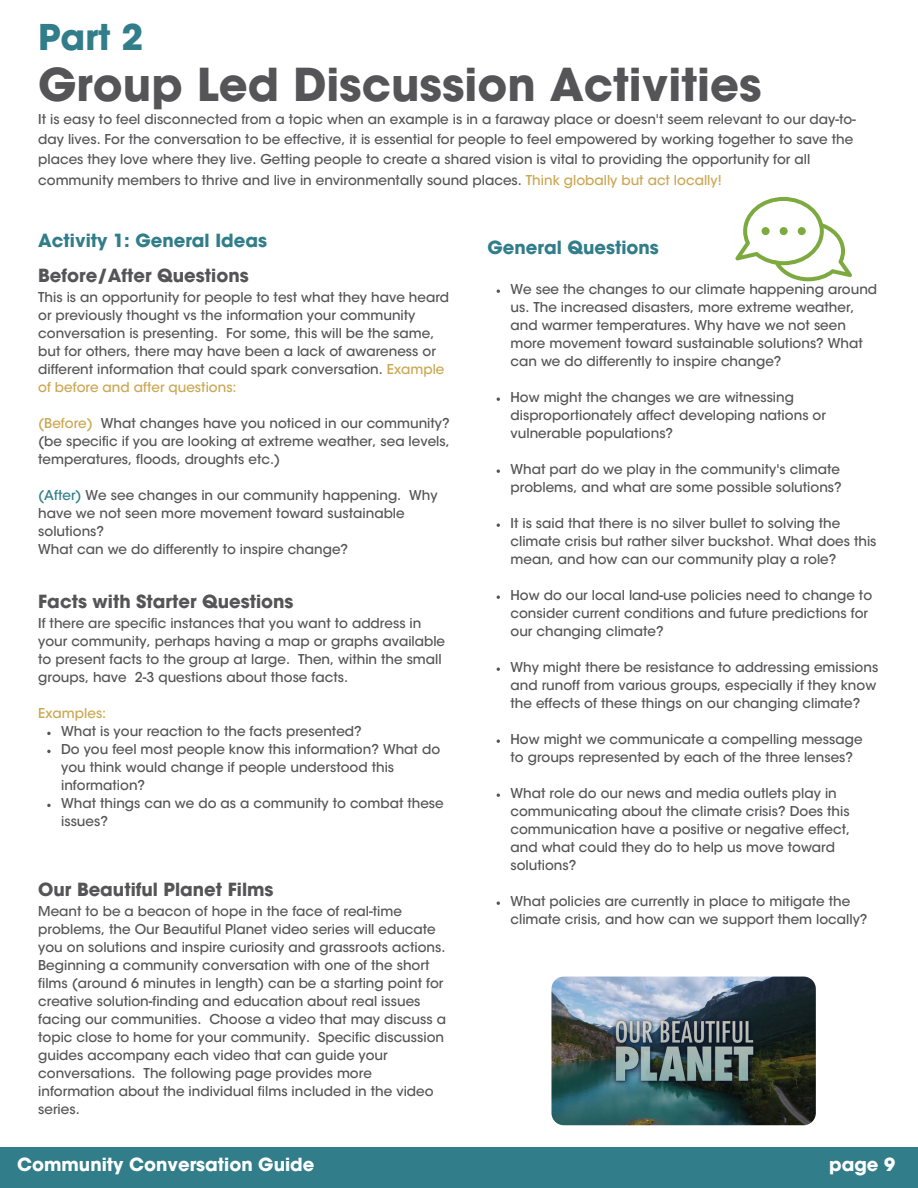
<style>
.page{position:relative;width:918px;height:1188px;background:#fff}
.page>*{position:absolute;margin:0;border:0;box-sizing:border-box;transform-origin:0 0}
.t1{font:700 45px "ITC Avant Garde Std";color:#555557}
.t2{font:700 35.25px "ITC Avant Garde Std";color:#317d8a}
.t3{font:700 18px "ITC Avant Garde Std";color:#555557}
.t4{font:700 18px "ITC Avant Garde Std";color:#317d8a}
.t5{font:700 18px "ITC Avant Garde Std";color:#fff}
.t6{font:500 13.5px/18px "ITC Avant Garde Std";color:#555557}
.t7{font:500 13.5px "ITC Avant Garde Std";color:#cba751}
.s1{color:#cba751}
.s2{color:#317d8a}
</style>
<div class="page">
<div style="left:0;top:1148px;width:918px;height:40px;background:#317d8a"></div>
<svg style="left:735px;top:197px;width:117px;height:84px"></svg>
<div style="left:762px;top:227px;width:8px;height:8px;background:#7daa40;border-radius:50%"></div>
<div style="left:780px;top:227px;width:8px;height:8px;background:#7daa40;border-radius:50%"></div>
<div style="left:798px;top:227px;width:8px;height:8px;background:#7daa40;border-radius:50%"></div>
<img style="left:551px;top:977px;width:265px;height:148px;border-radius:12px">
<svg style="left:47px;top:732px;width:4px;height:3px"></svg>
<svg style="left:47px;top:750px;width:4px;height:3px"></svg>
<svg style="left:47px;top:804px;width:4px;height:3px"></svg>
<p class="t2" style="left:38px;top:24px;width:107px">Part 2</p>
<p class="t1" style="left:38px;top:67px;width:725px">Group Led Discussion Activities</p>
<h2 class="t6" style="left:38px;top:110px;width:819px;line-height:20.2px">It is easy to feel disconnected from a topic when an example is in a faraway place or doesn't seem relevant to our day-to&shy;day lives. For the conversation to be effective, it is essential for people to feel empowered by working together to save the places they love where they live. Getting people to create a shared vision is vital to providing the opportunity for all community members to thrive and live in environmentally sound places. <span class="s1">Think globally but act locally!</span></h2>
<p class="t4" style="left:38px;top:234px;width:230px">Activity 1: General Ideas</p>
<p class="t3" style="left:38px;top:269px;width:212px">Before/After Questions</p>
<p class="t6" style="left:38px;top:290px;width:413px">This is an opportunity for people to test what they have heard or previously thought vs the information your community conversation is presenting. For some, this will be the same, but for others, there may have been a lack of awareness or different information that could spark conversation. <span class="s1">Example of before and after questions:</span></p>
<h4 class="t6" style="left:38px;top:416px;width:413px"><span class="s1">(Before)</span> What changes have you noticed in our community? (be specific if you are looking at extreme weather, sea levels,</h4>
<h4 class="t6" style="left:38px;top:452px;width:243px">temperatures, floods, droughts etc.)</h4>
<h4 class="t6" style="left:38px;top:488px;width:401px"><span class="s2">(After)</span> We see changes in our community happening. Why have we not seen more movement toward sustainable</h4>
<p class="t6" style="left:38px;top:524px;width:312px">solutions?<br>What can we do differently to inspire change?</p>
<p class="t3" style="left:38px;top:595px;width:257px">Facts with Starter Questions</p>
<p class="t6" style="left:38px;top:616px;width:408px">If there are specific instances that you want to address in your community, perhaps having a map or graphs available to present facts to the group at large. Then, within the small groups, have 2-3 questions about those facts.</p>
<p class="t7" style="left:38px;top:708px;width:70px">Examples:</p>
<h4 class="t6" style="left:61px;top:724px;width:302px">What is your reaction to the facts presented?</h4>
<p class="t6" style="left:61px;top:742px;width:381px">Do you feel most people know this information? What do you think would change if people understood this information?</p>
<h3 class="t6" style="left:61px;top:796px;width:384px">What things can we do as a community to combat these issues?</h3>
<h3 class="t3" style="left:38px;top:883px;width:237px">Our Beautiful Planet Films</h3>
<h3 class="t6" style="left:38px;top:904px;width:409px">Meant to be a beacon of hope in the face of real-time problems, the Our Beautiful Planet video series will educate you on solutions and inspire curiosity and grassroots actions.<br>Beginning a community conversation with one of the short films (around 6 minutes in length) can be a starting point for creative solution-finding and education about real issues facing our communities. Choose a video that may discuss a topic close to home for your community. Specific discussion guides accompany each video that can guide your conversations. The following page provides more information about the individual films included in the video series.</h3>
<p class="t5" style="left:17px;top:1158px;width:299px">Community Conversation Guide</p>
<h1 class="t4" style="left:488px;top:240px;width:173px">General Questions</h1>
<h4 class="t6" style="left:511px;top:282px;width:368px">We see the changes to our climate happening around us. The increased disasters, more extreme weather, and warmer temperatures. Why have we not seen more movement toward sustainable solutions? What can we do differently to inspire change?</h4>
<p class="t6" style="left:511px;top:390px;width:317px">How might the changes we are witnessing disproportionately affect developing nations or vulnerable populations?</p>
<h3 class="t6" style="left:511px;top:462px;width:333px">What part do we play in the community's climate problems, and what are some possible solutions?</h3>
<h3 class="t6" style="left:511px;top:516px;width:368px">It is said that there is no silver bullet to solving the climate crisis but rather silver buckshot. What does this mean, and how can our community play a role?</h3>
<h4 class="t6" style="left:511px;top:588px;width:363px">How do our local land-use policies need to change to consider current conditions and future predictions for our changing climate?</h4>
<h4 class="t6" style="left:511px;top:660px;width:369px">Why might there be resistance to addressing emissions and runoff from various groups, especially if they know the effects of these things on our changing climate?</h4>
<h4 class="t6" style="left:511px;top:732px;width:354px">How might we communicate a compelling message to groups represented by each of the three lenses?</h4>
<p class="t6" style="left:511px;top:786px;width:341px">What role do our news and media outlets play in communicating about the climate crisis? Does this communication have a positive or negative effect, and what could they do to help us move toward solutions?</p>
<p class="t6" style="left:511px;top:894px;width:359px">What policies are currently in place to mitigate the climate crisis, and how can we support them locally?</p>
<p class="t5" style="left:829px;top:1158px;width:68px">page 9</p>
</div>
